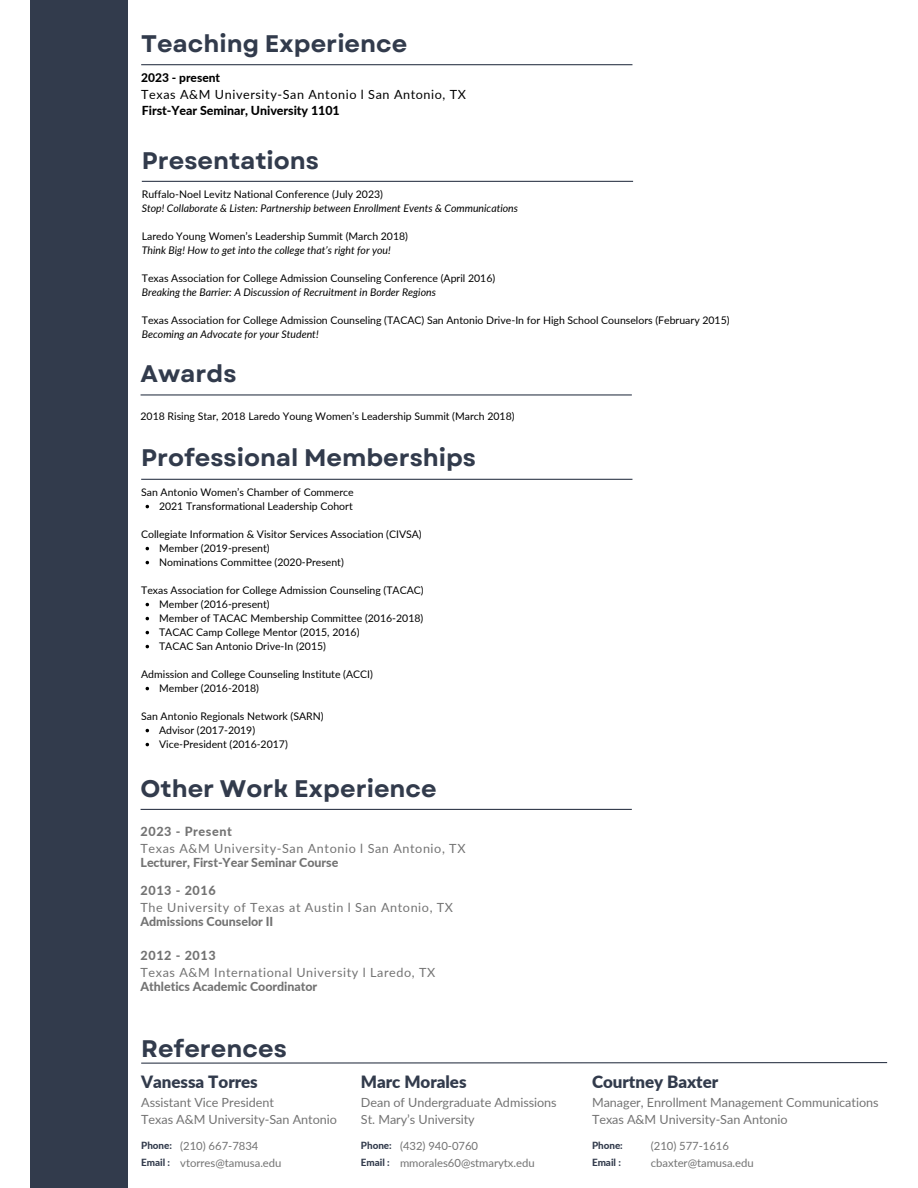
<style>
.page{position:relative;width:918px;height:1188px;background:#fff}
.page>*{position:absolute;margin:0;border:0;box-sizing:border-box;transform-origin:0 0}
.t1{font:700 24px "Garet";color:#323b4c}
.t2{font:900 16.95px "Lato";color:#323b4c}
.t3{font:12.6px/16.8px "Lato";color:#737373}
.t4{font:12.6px "Lato";letter-spacing:.045em;color:#737373}
.t5{font:12.6px "Lato";letter-spacing:.045em;color:#000}
.t6{font:800 12.6px "Lato";letter-spacing:.045em;color:#737373}
.t7{font:800 12.45px "Lato";letter-spacing:-.005em;color:#737373}
.t8{font:800 12.45px "Lato";letter-spacing:-.005em;color:#000}
.t9{font:800 12px "Lato";color:#000}
.t10{font:11.25px "Lato";letter-spacing:-.005em;color:#737373}
.t11{font:10.5px/14px "Lato";color:#000}
.t12{font:italic 10.5px/14px "Lato";color:#000}
.t13{font:800 9.9px "Lato";color:#323b4c}
.s1{font-style:normal}
.s2{font-style:italic}
</style>
<div class="page">
<svg style="left:141px;top:1062px;width:747px;height:2px"></svg>
<div style="left:30px;top:0;width:97px;height:1188px;background:#323b4c"></div>
<hr style="left:142px;top:181px;width:491px;height:1px;background:#323b4c">
<hr style="left:141px;top:394px;width:491px;height:2px;background:#323b4c">
<hr style="left:141px;top:479px;width:491px;height:1px;background:#323b4c">
<hr style="left:141px;top:809px;width:491px;height:1px;background:#323b4c">
<hr style="left:141px;top:64px;width:491px;height:1px;background:#323b4c">
<h5 class="t1" style="left:141px;top:26px;width:268px">Teaching Experience</h5>
<p class="t9" style="left:141px;top:70px;width:80px">2023 - present</p>
<h5 class="t8" style="left:142px;top:103px;width:199px">First-Year Seminar, University 1101</h5>
<p class="t5" style="left:141px;top:87px;width:326px">Texas A&amp;M University-San Antonio l San Antonio, TX</p>
<h5 class="t1" style="left:142px;top:143px;width:179px">Presentations</h5>
<h5 class="t12" style="left:142px;top:187px;width:378px"><span class="s1">Ruffalo-Noel Levitz National Conference (July 2023)<br></span>Stop! Collaborate &amp; Listen: Partnership between Enrollment Events &amp; Communications</h5>
<h1 class="t12" style="left:142px;top:229px;width:268px"><span class="s1">Laredo Young Women’s Leadership Summit (March 2018)<br></span>Think Big! How to get into the college that’s right for you!</h1>
<h5 class="t11" style="left:142px;top:271px;width:355px">Texas Association for College Admission Counseling Conference (April 2016)<br><span class="s2">Breaking the Barrier: A Discussion of Recruitment in Border Regions</span></h5>
<h1 class="t11" style="left:142px;top:313px;width:589px">Texas Association for College Admission Counseling (TACAC) San Antonio Drive-In for High School Counselors (February 2015)<br><span class="s2">Becoming an Advocate for your Student!</span></h1>
<h5 class="t1" style="left:141px;top:356px;width:97px">Awards</h5>
<p class="t11" style="left:141px;top:409px;width:376px">2018 Rising Star, 2018 Laredo Young Women’s Leadership Summit (March 2018)</p>
<h5 class="t1" style="left:141px;top:441px;width:336px">Professional Memberships</h5>
<p class="t11" style="left:141px;top:485px;width:214px">San Antonio Women’s Chamber of Commerce</p>
<p class="t11" style="left:159px;top:499px;width:195px">2021 Transformational Leadership Cohort</p>
<h5 class="t11" style="left:141px;top:527px;width:282px">Collegiate Information &amp; Visitor Services Association (CIVSA)</h5>
<p class="t11" style="left:159px;top:541px;width:112px">Member (2019-present)</p>
<p class="t11" style="left:159px;top:555px;width:186px">Nominations Committee (2020-Present)</p>
<p class="t11" style="left:141px;top:583px;width:284px">Texas Association for College Admission Counseling (TACAC)</p>
<p class="t11" style="left:159px;top:597px;width:112px">Member (2016-present)</p>
<h5 class="t11" style="left:159px;top:611px;width:266px">Member of TACAC Membership Committee (2016-2018)</h5>
<p class="t11" style="left:159px;top:625px;width:202px">TACAC Camp College Mentor (2015, 2016)</p>
<h5 class="t11" style="left:159px;top:639px;width:168px">TACAC San Antonio Drive-In (2015)</h5>
<p class="t11" style="left:141px;top:667px;width:233px">Admission and College Counseling Institute (ACCI)</p>
<p class="t11" style="left:159px;top:681px;width:102px">Member (2016-2018)</p>
<h1 class="t11" style="left:141px;top:709px;width:184px">San Antonio Regionals Network (SARN)</h1>
<h3 class="t11" style="left:159px;top:723px;width:98px">Advisor (2017-2019)</h3>
<h4 class="t11" style="left:159px;top:737px;width:130px">Vice-President (2016-2017)</h4>
<h5 class="t1" style="left:141px;top:771px;width:298px">Other Work Experience</h5>
<h2 class="t6" style="left:141px;top:823px;width:93px">2023 - Present</h2>
<h4 class="t4" style="left:141px;top:841px;width:326px">Texas A&amp;M University-San Antonio l San Antonio, TX</h4>
<p class="t7" style="left:141px;top:855px;width:199px">Lecturer, First-Year Seminar Course</p>
<h2 class="t6" style="left:141px;top:882px;width:77px">2013 - 2016</h2>
<h4 class="t4" style="left:141px;top:900px;width:314px">The University of Texas at Austin l San Antonio, TX</h4>
<p class="t7" style="left:141px;top:914px;width:134px">Admissions Counselor II</p>
<p class="t6" style="left:141px;top:947px;width:77px">2012 - 2013</p>
<h5 class="t4" style="left:141px;top:965px;width:296px">Texas A&amp;M International University l Laredo, TX</h5>
<h5 class="t7" style="left:141px;top:979px;width:178px">Athletics Academic Coordinator</h5>
<h5 class="t1" style="left:141px;top:1031px;width:147px">References</h5>
<h4 class="t2" style="left:141px;top:1071px;width:118px">Vanessa Torres</h4>
<h4 class="t2" style="left:361px;top:1071px;width:107px">Marc Morales</h4>
<h2 class="t2" style="left:592px;top:1071px;width:128px">Courtney Baxter</h2>
<h5 class="t3" style="left:141px;top:1094px;width:197px">Assistant Vice President<br>Texas A&amp;M University-San Antonio</h5>
<h4 class="t3" style="left:361px;top:1094px;width:197px">Dean of Undergraduate Admissions<br>St. Mary’s University</h4>
<p class="t3" style="left:592px;top:1094px;width:288px">Manager, Enrollment Management Communications<br>Texas A&amp;M University-San Antonio</p>
<h3 class="t13" style="left:141px;top:1139px;width:32px">Phone:</h3>
<h1 class="t13" style="left:141px;top:1156px;width:30px">Email :</h1>
<h1 class="t10" style="left:180px;top:1138px;width:80px">(210) 667-7834</h1>
<h3 class="t10" style="left:180px;top:1156px;width:103px">vtorres@tamusa.edu</h3>
<h3 class="t13" style="left:361px;top:1139px;width:32px">Phone:</h3>
<h3 class="t13" style="left:361px;top:1156px;width:30px">Email :</h3>
<h3 class="t10" style="left:400px;top:1138px;width:80px">(432) 940-0760</h3>
<h3 class="t10" style="left:400px;top:1156px;width:136px">mmorales60@stmarytx.edu</h3>
<h4 class="t13" style="left:592px;top:1139px;width:32px">Phone:</h4>
<h5 class="t13" style="left:592px;top:1156px;width:30px">Email :</h5>
<h3 class="t10" style="left:651px;top:1138px;width:80px">(210) 577-1616</h3>
<h1 class="t10" style="left:651px;top:1156px;width:104px">cbaxter@tamusa.edu</h1>
</div>
